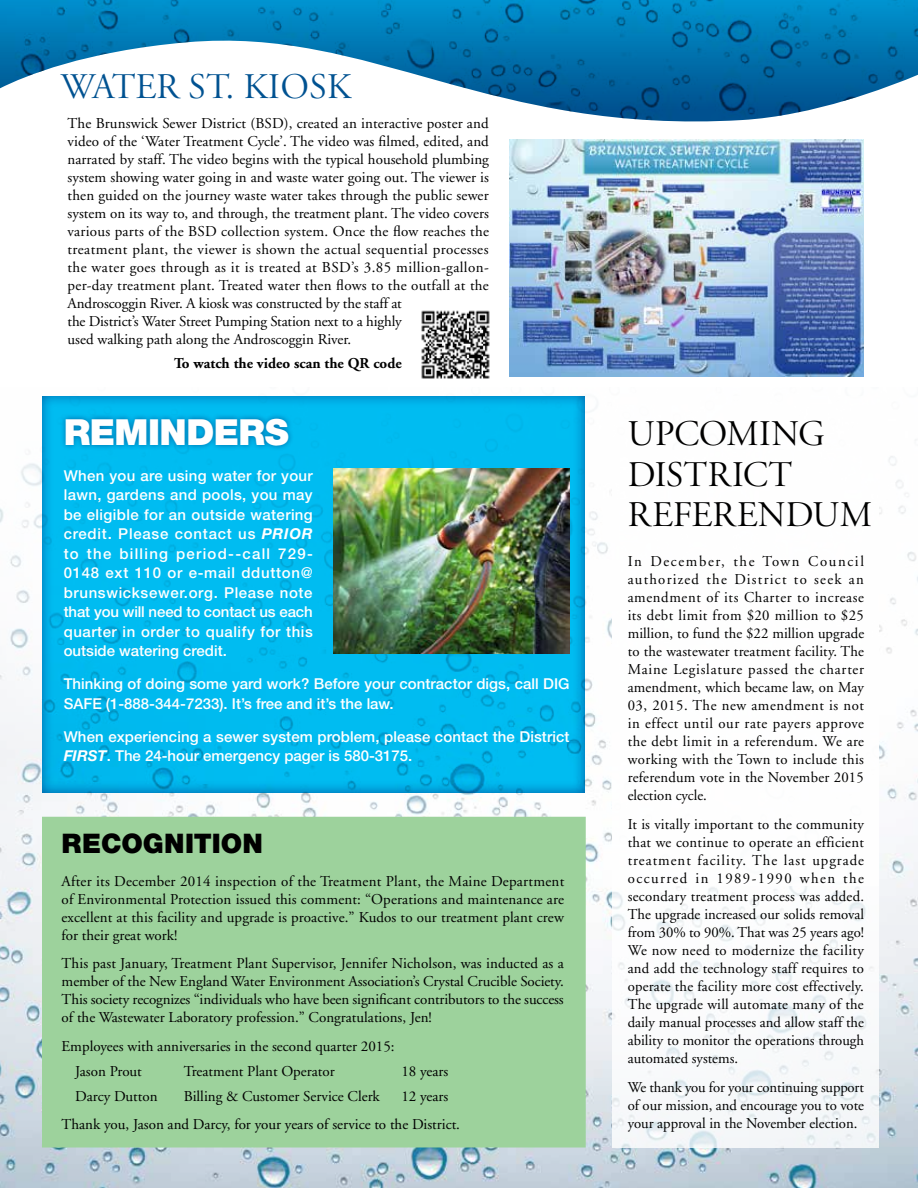
<style>
.page{position:relative;width:918px;height:1188px;background:#fff}
.page>*{position:absolute;margin:0;border:0;box-sizing:border-box;transform-origin:0 0}
.t1{font:36px/40.5px "Adobe Garamond Titling";letter-spacing:-.005em;color:#000}
.t2{font:36px "Adobe Garamond Titling";color:#005291}
.t3{font:900 36px "Helvetica Neue";letter-spacing:-.015em;color:#fff}
.t4{font:900 27px "Helvetica Neue";color:#000}
.t5{font:15px/18px "Adobe Garamond";color:#000;text-align:justify}
.t6{font:500 15px/19.5px "Helvetica Neue";letter-spacing:.005em;color:#fff}
.t7{font:700 15px "Adobe Garamond";color:#000}
.s1{font-weight:700;font-style:italic}
</style>
<div class="page">
<img style="left:0;top:406px;width:918px;height:782px">
<div style="left:42px;top:817px;width:544px;height:331px;background:#9dd29c;border:2px solid #9dd29c"></div>
<img style="left:0;top:0;width:918px;height:122px">
<div style="left:40px;top:395px;width:545px;height:398px;background:#005291;opacity:.75"></div>
<div style="left:60px;top:412px;width:234px;height:39px;background:#005291;opacity:.75"></div>
<img style="left:333px;top:469px;width:237px;height:184px">
<div style="left:612px;top:396px;width:266px;height:752px;background:#fff"></div>
<img style="left:421px;top:310px;width:69px;height:69px">
<img style="left:509px;top:140px;width:355px;height:236px">
<h1 class="t2" style="left:61px;top:67px;width:292px">WATER ST. KIOSK</h1>
<p class="t5" style="left:68px;top:114px;width:423px;text-align:left">The Brunswick Sewer District (BSD), created an interactive poster and video of the ‘Water Treatment Cycle’. The video was filmed, edited, and narrated by staff. The video begins with the typical household plumbing system showing water going in and waste water going out. The viewer is then guided on the journey waste water takes through the public sewer system on its way to, and through, the treatment plant. The video covers various parts of the BSD collection system. Once the flow reaches the treatment plant, the viewer is shown the actual sequential processes the water goes through as it is treated at BSD’s 3.85 million-gallon&shy;per-day treatment plant. Treated water then flows to the outfall at the Androscoggin River. A kiosk was constructed by the staff at<br>the District’s Water Street Pumping Station next to a highly<br>used walking path along the Androscoggin River.</p>
<p class="t7" style="left:174px;top:356px;width:229px">To watch the video scan the QR code</p>
<h1 class="t3" style="left:64px;top:411px;width:227px">REMINDERS</h1>
<p class="t6" style="left:64px;top:465px;width:251px;text-align:justify">When you are using water for your lawn, gardens and pools, you may be eligible for an outside watering credit. Please contact us <span class="s1">PRIOR </span>to the billing period--call 729- 0148 ext 110 or e-mail ddutton@ brunswicksewer.org. Please note that you will need to contact us each quarter in order to qualify for this outside watering credit.</p>
<p class="t6" style="left:64px;top:674px;width:507px">Thinking of doing some yard work? Before your contractor digs, call DIG<br>SAFE (1-888-344-7233). It’s free and it’s the law.</p>
<p class="t6" style="left:64px;top:726px;width:507px">When experiencing a sewer system problem, please contact the District<br><span class="s1">FIRST</span>. The 24-hour emergency pager is 580-3175.</p>
<h2 class="t4" style="left:62px;top:828px;width:203px">RECOGNITION</h2>
<p class="t5" style="left:62px;top:872px;width:504px">After its December 2014 inspection of the Treatment Plant, the Maine Department of Environmental Protection issued this comment: “Operations and maintenance are excellent at this facility and upgrade is proactive.” Kudos to our treatment plant crew for their great work!</p>
<p class="t5" style="left:62px;top:955px;width:504px">This past January, Treatment Plant Supervisor, Jennifer Nicholson, was inducted as a member of the New England Water Environment Association’s Crystal Crucible Society.<br>This society recognizes “individuals who have been significant contributors to the success of the Wastewater Laboratory profession.” Congratulations, Jen!</p>
<p class="t5" style="left:75px;top:1034px;width:321px;line-height:24.8px;text-indent:-14px">Employees with anniversaries in the second quarter 2015:<br>Jason Prout</p>
<p class="t5" style="left:184px;top:1063px;width:152px">Treatment Plant Operator</p>
<p class="t5" style="left:401px;top:1063px;width:49px">18 years</p>
<p class="t5" style="left:75px;top:1087px;width:84px">Darcy Dutton</p>
<p class="t5" style="left:184px;top:1087px;width:197px">Billing &amp; Customer Service Clerk</p>
<p class="t5" style="left:62px;top:1082px;width:400px;line-height:28.8px;text-indent:340px">12 years<br>Thank you, Jason and Darcy, for your years of service to the District.</p>
<h1 class="t1" style="left:627px;top:414px;width:246px">UPCOMING<br>DISTRICT<br>REFERENDUM</h1>
<p class="t5" style="left:628px;top:553px;width:238px">In December, the Town Council authorized the District to seek an amendment of its Charter to increase its debt limit from $20 million to $25 million, to fund the $22 million upgrade to the wastewater treatment facility. The Maine Legislature passed the charter amendment, which became law, on May 03, 2015. The new amendment is not in effect until our rate payers approve the debt limit in a referendum. We are working with the Town to include this referendum vote in the November 2015 election cycle.</p>
<p class="t5" style="left:628px;top:816px;width:238px">It is vitally important to the community that we continue to operate an efficient treatment facility. The last upgrade occurred in 1989-1990 when the secondary treatment process was added.<br>The upgrade increased our solids removal from 30% to 90%. That was 25 years ago!<br>We now need to modernize the facility and add the technology staff requires to operate the facility more cost effectively.<br>The upgrade will automate many of the daily manual processes and allow staff the ability to monitor the operations through automated systems.</p>
<p class="t5" style="left:628px;top:1078px;width:238px">We thank you for your continuing support of our mission, and encourage you to vote your approval in the November election.</p>
</div>
